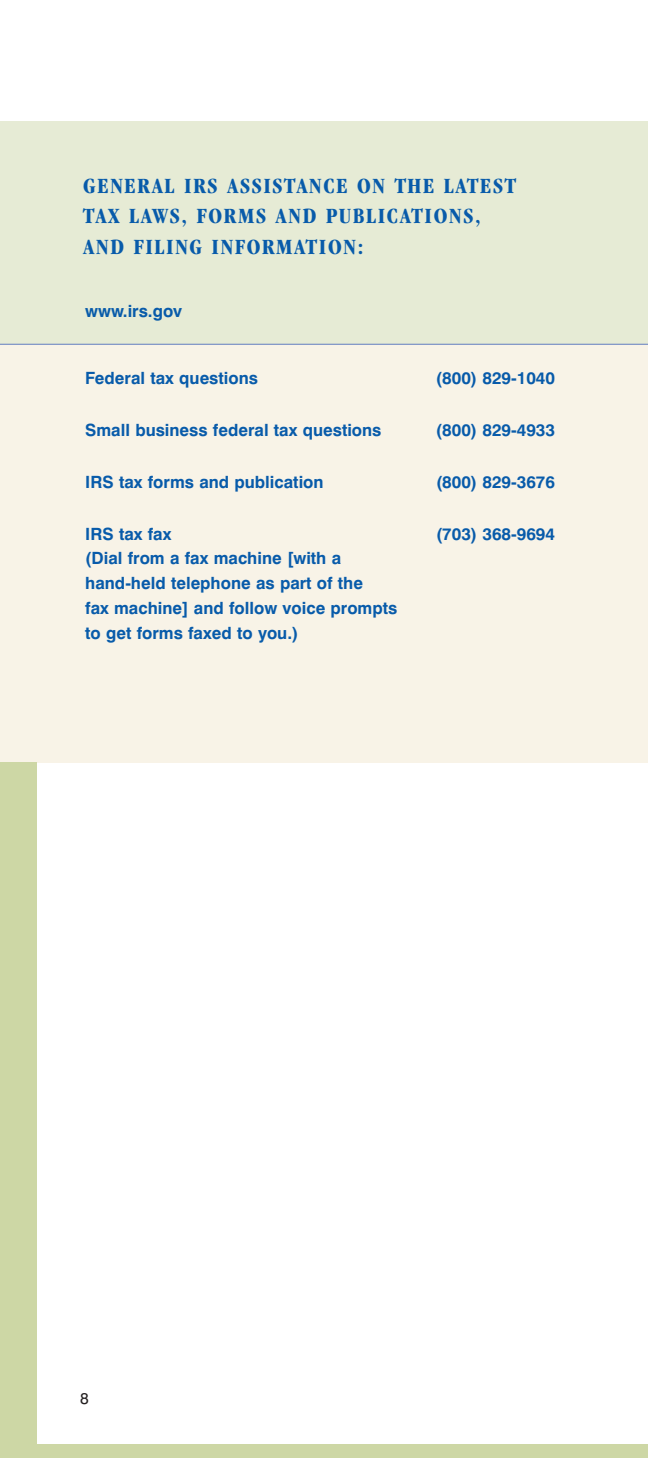
<style>
.page{position:relative;width:648px;height:1458px;background:#fff}
.page>*{position:absolute;margin:0;border:0;box-sizing:border-box;transform-origin:0 0}
.t1{font:700 condensed 22.5px/30.4px "Garamond";letter-spacing:.075em;color:#085baa}
.t2{font:700 16.88px/24.8px "Swiss 721 BT";color:#085baa}
.t3{font:15.75px "Swiss 721 BT";color:#231f20}
</style>
<div class="page">
<div style="left:0;top:342px;width:648px;height:421px;background:#f8f3e7"></div>
<div style="left:0;top:122px;width:647px;height:222px;background:#e6ebd5"></div>
<div style="left:0;top:1444px;width:648px;height:14px;background:#cdd7a5"></div>
<div style="left:0;top:763px;width:37px;height:695px;background:#cdd7a5"></div>
<hr style="left:0;top:344px;width:648px;height:1px;background:#607cbe">
<h1 class="t1" style="left:83px;top:173px;width:434px">GENERAL IRS ASSISTANCE ON THE LATEST<br>TAX LAWS, FORMS AND PUBLICATIONS,<br>AND FILING INFORMATION:</h1>
<p class="t2" style="left:85px;top:300px;width:98px">www.irs.gov</p>
<p class="t2" style="left:85px;top:368px;width:174px">Federal tax questions</p>
<p class="t2" style="left:436px;top:368px;width:121px">(800) 829-1040</p>
<p class="t2" style="left:85px;top:420px;width:298px">Small business federal tax questions</p>
<p class="t2" style="left:436px;top:420px;width:121px">(800) 829-4933</p>
<p class="t2" style="left:85px;top:471px;width:240px">IRS tax forms and publication</p>
<p class="t2" style="left:436px;top:471px;width:121px">(800) 829-3676</p>
<p class="t2" style="left:85px;top:523px;width:88px">IRS tax fax</p>
<p class="t2" style="left:436px;top:523px;width:121px">(703) 368-9694</p>
<p class="t2" style="left:85px;top:548px;width:314px">(Dial from a fax machine [with a hand-held telephone as part of the<br>fax machine] and follow voice prompts to get forms faxed to you.)</p>
<p class="t3" style="left:80px;top:1392px;width:10px">8</p>
</div>
